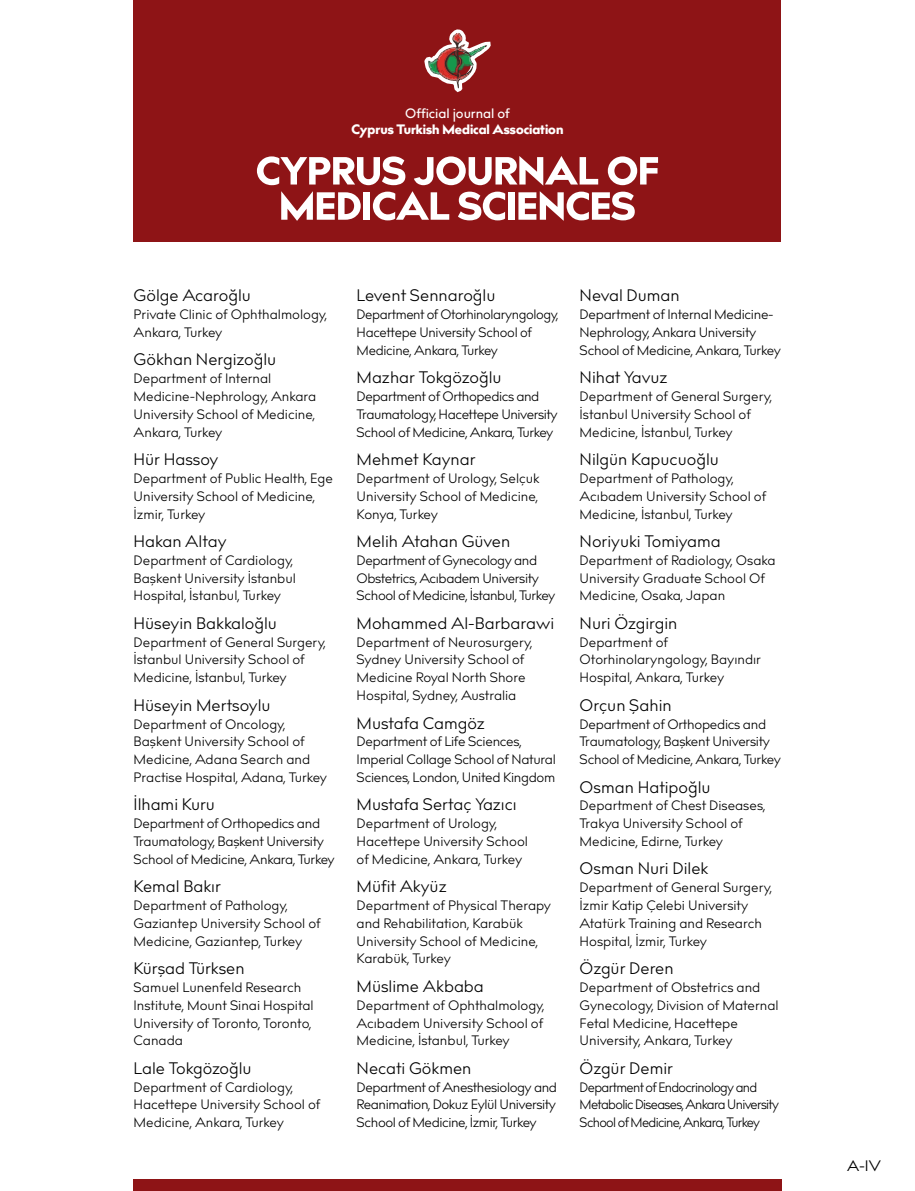
<style>
.page{position:relative;width:915px;height:1191px;background:#fff}
.page>*{position:absolute;margin:0;border:0;box-sizing:border-box;transform-origin:0 0}
.t1{font:16.5px "billcorporatenarrow";color:#000}
.t2{font:15px "billcorporatenarrow";color:#000}
.t3{font:13.5px/17.9px "billcorporatenarrow";color:#000}
.t4{font:13.5px/17.9px "billcorporatenarrow";letter-spacing:-.02em;color:#000}
.t5{font:13.5px/17.9px "billcorporatenarrow";letter-spacing:-.03em;color:#000}
.t6{font:13.5px/17.9px "billcorporatenarrow";letter-spacing:-.05em;color:#000;scale:.96 1}
.t7{font:13.5px/17.9px "billcorporatenarrow";letter-spacing:-.025em;color:#000}
.t8{font:13.5px "billcorporatenarrow super";color:#fff}
.t9{font:500 13.5px "billcorporatenarrow";color:#fff}
</style>
<div class="page">
<div style="left:133px;top:1179px;width:648px;height:12px;background:#8e1416"></div>
<div style="left:133px;top:0;width:648px;height:241px;background:#8e1416"></div>
<svg style="left:257px;top:30px;width:400px;height:212px"></svg>
<p class="t9" style="left:405px;top:103px;width:106px">Official journal of</p>
<p class="t8" style="left:351px;top:119px;width:213px">Cyprus Turkish Medical Association</p>
<p class="t1" style="left:133px;top:284px;width:119px">Gölge Acaroğlu</p>
<p class="t3" style="left:133px;top:306px;width:195px">Private Clinic of Ophthalmology,<br>Ankara, Turkey</p>
<p class="t1" style="left:133px;top:348px;width:144px">Gökhan Nergizoğlu</p>
<p class="t3" style="left:133px;top:370px;width:184px">Department of Internal<br>Medicine-Nephrology, Ankara<br>University School of Medicine,<br>Ankara, Turkey</p>
<p class="t1" style="left:133px;top:447px;width:86px">Hür Hassoy</p>
<p class="t3" style="left:133px;top:470px;width:201px">Department of Public Health, Ege<br>University School of Medicine,<br>İzmir, Turkey</p>
<p class="t1" style="left:133px;top:529px;width:94px">Hakan Altay</p>
<p class="t3" style="left:133px;top:551px;width:164px">Department of Cardiology,<br>Başkent University İstanbul<br>Hospital, İstanbul, Turkey</p>
<p class="t1" style="left:133px;top:611px;width:145px">Hüseyin Bakkaloğlu</p>
<p class="t3" style="left:133px;top:633px;width:194px">Department of General Surgery,<br>İstanbul University School of<br>Medicine, İstanbul, Turkey</p>
<p class="t1" style="left:133px;top:693px;width:138px">Hüseyin Mertsoylu</p>
<p class="t3" style="left:133px;top:715px;width:195px">Department of Oncology,<br>Başkent University School of<br>Medicine, Adana Search and<br>Practise Hospital, Adana, Turkey</p>
<p class="t1" style="left:133px;top:793px;width:83px">İlhami Kuru</p>
<p class="t4" style="left:133px;top:815px;width:203px">Department of Orthopedics and<br>Traumatology, Başkent University<br>School of Medicine, Ankara, Turkey</p>
<p class="t1" style="left:133px;top:874px;width:89px">Kemal Bakır</p>
<p class="t3" style="left:133px;top:897px;width:188px">Department of Pathology,<br>Gaziantep University School of<br>Medicine, Gaziantep, Turkey</p>
<p class="t1" style="left:133px;top:956px;width:112px">Kürşad Türksen</p>
<p class="t3" style="left:133px;top:978px;width:181px">Samuel Lunenfeld Research<br>Institute, Mount Sinai Hospital<br>University of Toronto, Toronto,<br>Canada</p>
<p class="t1" style="left:133px;top:1056px;width:119px">Lale Tokgözoğlu</p>
<p class="t3" style="left:133px;top:1078px;width:188px">Department of Cardiology,<br>Hacettepe University School of<br>Medicine, Ankara, Turkey</p>
<p class="t1" style="left:356px;top:284px;width:140px">Levent Sennaroğlu</p>
<p class="t7" style="left:356px;top:306px;width:203px">Department of Otorhinolaryngology,<br>Hacettepe University School of<br>Medicine, Ankara, Turkey</p>
<p class="t1" style="left:356px;top:366px;width:146px">Mazhar Tokgözoğlu</p>
<p class="t5" style="left:356px;top:388px;width:203px">Department of Orthopedics and<br>Traumatology, Hacettepe University<br>School of Medicine, Ankara, Turkey</p>
<p class="t1" style="left:356px;top:447px;width:120px">Mehmet Kaynar</p>
<p class="t3" style="left:356px;top:470px;width:184px;text-align:justify">Department of Urology, Selçuk University School of Medicine, Konya, Turkey</p>
<p class="t1" style="left:356px;top:529px;width:155px">Melih Atahan Güven</p>
<p class="t5" style="left:356px;top:551px;width:200px">Department of Gynecology and<br>Obstetrics, Acıbadem University<br>School of Medicine, İstanbul, Turkey</p>
<p class="t1" style="left:356px;top:611px;width:199px">Mohammed Al-Barbarawi</p>
<p class="t3" style="left:356px;top:633px;width:177px">Department of Neurosurgery,<br>Sydney University School of<br>Medicine Royal North Shore<br>Hospital, Sydney, Australia</p>
<p class="t1" style="left:356px;top:711px;width:130px">Mustafa Camgöz</p>
<p class="t4" style="left:356px;top:733px;width:201px">Department of Life Sciences,<br>Imperial Collage School of Natural<br>Sciences, London, United Kingdom</p>
<p class="t1" style="left:356px;top:793px;width:161px">Mustafa Sertaç Yazıcı</p>
<p class="t3" style="left:356px;top:815px;width:173px">Department of Urology,<br>Hacettepe University School of Medicine, Ankara, Turkey</p>
<p class="t1" style="left:356px;top:874px;width:91px">Müfit Akyüz</p>
<p class="t3" style="left:356px;top:897px;width:196px">Department of Physical Therapy and Rehabilitation, Karabük<br>University School of Medicine,<br>Karabük, Turkey</p>
<p class="t1" style="left:356px;top:974px;width:129px">Müslime Akbaba</p>
<p class="t3" style="left:356px;top:996px;width:189px;text-align:justify">Department of Ophthalmology, Acıbadem University School of Medicine, İstanbul, Turkey</p>
<p class="t1" style="left:356px;top:1056px;width:116px">Necati Gökmen</p>
<p class="t3" style="left:356px;top:1078px;width:202px;text-align:justify">Department of Anesthesiology and Reanimation, Dokuz Eylül University School of Medicine, İzmir, Turkey</p>
<p class="t1" style="left:579px;top:284px;width:101px">Neval Duman</p>
<p class="t4" style="left:579px;top:306px;width:203px">Department of Internal Medicine-<br>Nephrology, Ankara University<br>School of Medicine, Ankara, Turkey</p>
<p class="t1" style="left:579px;top:366px;width:89px">Nihat Yavuz</p>
<p class="t3" style="left:579px;top:388px;width:194px">Department of General Surgery,<br>İstanbul University School of<br>Medicine, İstanbul, Turkey</p>
<p class="t1" style="left:579px;top:447px;width:141px">Nilgün Kapucuoğlu</p>
<p class="t3" style="left:579px;top:470px;width:188px">Department of Pathology,<br>Acıbadem University School of<br>Medicine, İstanbul, Turkey</p>
<p class="t1" style="left:579px;top:529px;width:143px">Noriyuki Tomiyama</p>
<p class="t3" style="left:579px;top:551px;width:197px">Department of Radiology, Osaka<br>University Graduate School Of<br>Medicine, Osaka, Japan</p>
<p class="t1" style="left:579px;top:611px;width:99px">Nuri Özgirgin</p>
<p class="t3" style="left:579px;top:633px;width:183px">Department of<br>Otorhinolaryngology, Bayındır<br>Hospital, Ankara, Turkey</p>
<p class="t1" style="left:579px;top:693px;width:93px">Orçun Şahin</p>
<p class="t4" style="left:579px;top:715px;width:203px">Department of Orthopedics and<br>Traumatology, Başkent University<br>School of Medicine, Ankara, Turkey</p>
<p class="t1" style="left:579px;top:775px;width:132px">Osman Hatipoğlu</p>
<p class="t3" style="left:579px;top:797px;width:187px">Department of Chest Diseases,<br>Trakya University School of<br>Medicine, Edirne, Turkey</p>
<p class="t1" style="left:579px;top:857px;width:130px">Osman Nuri Dilek</p>
<p class="t3" style="left:579px;top:879px;width:194px">Department of General Surgery,<br>İzmir Katip Çelebi University<br>Atatürk Training and Research<br>Hospital, İzmir, Turkey</p>
<p class="t1" style="left:579px;top:956px;width:95px">Özgür Deren</p>
<p class="t3" style="left:579px;top:978px;width:200px">Department of Obstetrics and<br>Gynecology, Division of Maternal<br>Fetal Medicine, Hacettepe<br>University, Ankara, Turkey</p>
<p class="t1" style="left:579px;top:1056px;width:95px">Özgür Demir</p>
<p class="t6" style="left:579px;top:1078px;width:209px">Department of Endocrinology and<br>Metabolic Diseases, Ankara University<br>School of Medicine, Ankara, Turkey</p>
<p class="t2" style="left:846px;top:1155px;width:35px">A-IV</p>
</div>
